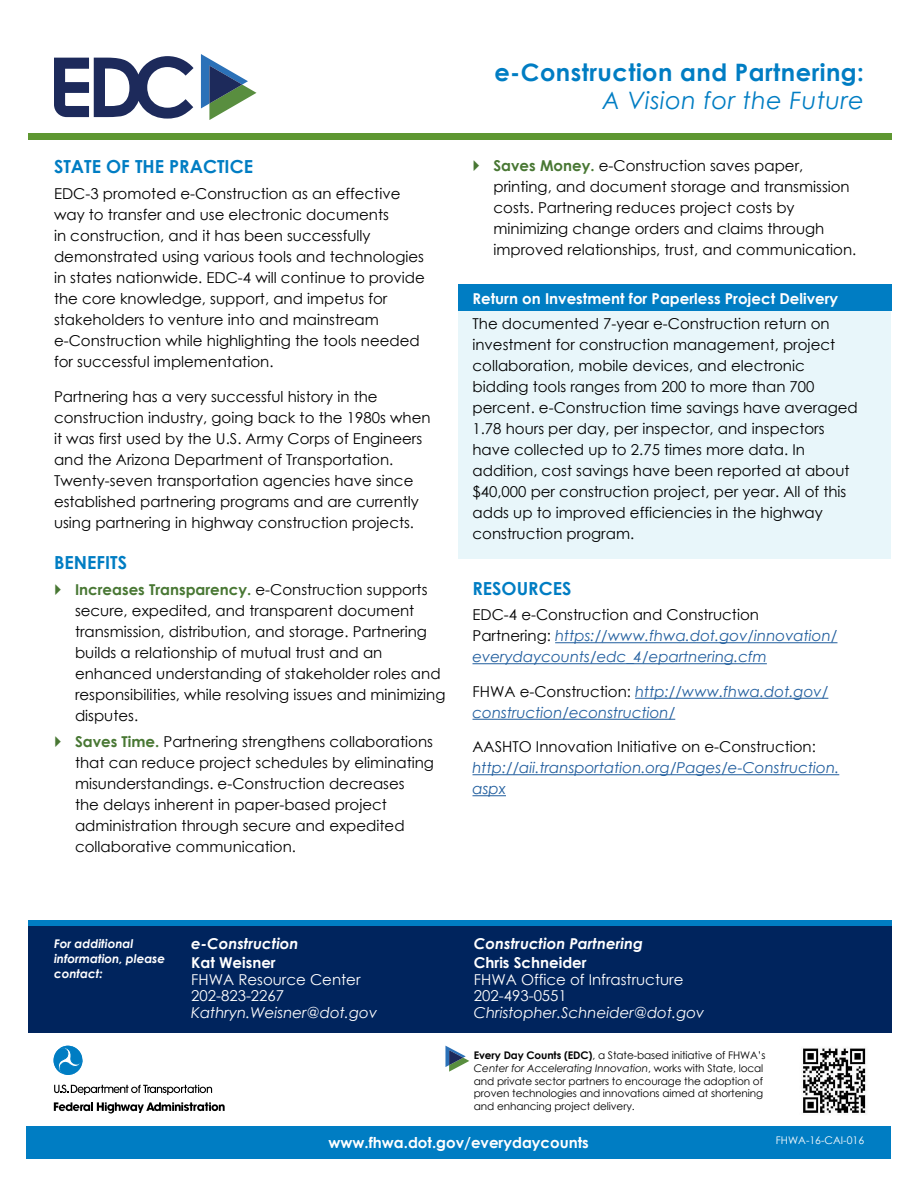
<style>
.page{position:relative;width:918px;height:1188px;background:#fff}
.page>*{position:absolute;margin:0;border:0;box-sizing:border-box;transform-origin:0 0}
.t1{font:700 24px "Century Gothic";letter-spacing:.02em;color:#007dc3}
.t2{font:italic 24px "Century Gothic";letter-spacing:.02em;color:#007dc3}
.Heading_Level_2{font:700 18px "Century Gothic";color:#007dc3}
.Benefit_Bullets{font:700 18px "Century Gothic";color:#007dc3}
.Body_Text{font:15px/21px "Century Gothic";color:#000}
.Body_Text-2{font:italic 15px/21px "Century Gothic";color:#215e9e}
.Bullet_Level_1{font:700 15px "Century Gothic";color:#fff}
.Image_Caption_1{font:15px "Century Gothic";color:#fff}
.P{font:italic 15px "Century Gothic";color:#fff}
.Image_Caption_1-2{font:italic 700 15px "Century Gothic";color:#fff}
.Image_Caption_1-3{font:700 15px "Century Gothic";color:#fff}
.t3{font:italic 700 12px/15px "Century Gothic";color:#fff}
.t4{font:10.5px/12.6px "Century Gothic";letter-spacing:-.01em;color:#000}
.t5{font:10.5px "Century Gothic";color:#fff}
.s1{font-weight:700;color:#487733}
.s2{font-style:normal;color:#000}
.s3{font-weight:700}
.s4{font-style:italic}
</style>
<div class="page">
<svg style="left:28px;top:920px;width:864px;height:7px;background:#0070b4"></svg>
<div style="left:28px;top:133px;width:864px;height:7px;background:#5e9732"></div>
<div style="left:28px;top:927px;width:864px;height:106px;background:#00245d"></div>
<div style="left:26px;top:1126px;width:865px;height:33px;background:#007dc3"></div>
<img style="left:802px;top:1048px;width:64px;height:66px">
<svg style="left:445px;top:1046px;width:24px;height:26px"></svg>
<svg style="left:201px;top:54px;width:55px;height:66px"></svg>
<svg style="left:54px;top:56px;width:140px;height:63px"></svg>
<hr style="left:555px;top:642px;width:282px;height:1px;background:#215e9e">
<hr style="left:472px;top:663px;width:295px;height:1px;background:#215e9e">
<hr style="left:635px;top:698px;width:193px;height:1px;background:#215e9e">
<hr style="left:472px;top:719px;width:203px;height:1px;background:#215e9e">
<hr style="left:472px;top:774px;width:367px;height:1px;background:#215e9e">
<hr style="left:472px;top:795px;width:34px;height:1px;background:#215e9e">
<div style="left:458px;top:293px;width:433px;height:265px;background:#e8f6fa"></div>
<div style="left:458px;top:284px;width:434px;height:26px;background:#007dc3"></div>
<svg style="left:54px;top:1085px;width:158px;height:10px"></svg>
<svg style="left:54px;top:1102px;width:171px;height:12px"></svg>
<svg style="left:53px;top:1046px;width:30px;height:29px"></svg>
<h2 class="Heading_Level_2" style="left:54px;top:153px;width:201px">STATE OF THE PRACTICE</h2>
<p class="Body_Text" style="left:54px;top:183px;width:372px">EDC-3 promoted e-Construction as an effective way to transfer and use electronic documents<br>in construction, and it has been successfully demonstrated using various tools and technologies in states nationwide. EDC-4 will continue to provide the core knowledge, support, and impetus for stakeholders to venture into and mainstream e-Construction while highlighting the tools needed for successful implementation.</p>
<p class="Body_Text" style="left:54px;top:386px;width:378px">Partnering has a very successful history in the construction industry, going back to the 1980s when it was first used by the U.S. Army Corps of Engineers and the Arizona Department of Transportation.<br>Twenty-seven transportation agencies have since established partnering programs and are currently using partnering in highway construction projects.</p>
<h2 class="Heading_Level_2" style="left:54px;top:549px;width:75px">BENEFITS</h2>
<p class="Body_Text" style="left:75px;top:579px;width:372px"><span class="s1">Increases Transparency.</span> e-Construction supports secure, expedited, and transparent document transmission, distribution, and storage. Partnering builds a relationship of mutual trust and an enhanced understanding of stakeholder roles and responsibilities, while resolving issues and minimizing disputes.</p>
<p class="Body_Text" style="left:75px;top:731px;width:361px"><span class="s1">Saves Time.</span> Partnering strengthens collaborations that can reduce project schedules by eliminating misunderstandings. e-Construction decreases<br>the delays inherent in paper-based project administration through secure and expedited collaborative communication.</p>
<h1 class="t1" style="left:494px;top:54px;width:371px">e-Construction and Partnering:</h1>
<h1 class="t2" style="left:602px;top:84px;width:263px">A Vision for the Future</h1>
<p class="Body_Text" style="left:494px;top:155px;width:364px"><span class="s1">Saves Money.</span> e-Construction saves paper, printing, and document storage and transmission costs. Partnering reduces project costs by minimizing change orders and claims through improved relationships, trust, and communication.</p>
<p class="Bullet_Level_1" style="left:472px;top:287px;width:367px">Return on Investment for Paperless Project Delivery</p>
<p class="Body_Text" style="left:472px;top:313px;width:387px">The documented 7-year e-Construction return on investment for construction management, project collaboration, mobile devices, and electronic bidding tools ranges from 200 to more than 700 percent. e-Construction time savings have averaged 1.78 hours per day, per inspector, and inspectors have collected up to 2.75 times more data. In addition, cost savings have been reported at about $40,000 per construction project, per year. All of this adds up to improved efficiencies in the highway construction program.</p>
<p class="Benefit_Bullets" style="left:472px;top:575px;width:100px">RESOURCES</p>
<p class="Body_Text-2" style="left:472px;top:604px;width:367px"><span class="s2">EDC-4 e-Construction and Construction<br>Partnering:</span> https://www.fhwa.dot.gov/innovation/ everydaycounts/edc_4/epartnering.cfm</p>
<p class="Body_Text-2" style="left:472px;top:681px;width:357px"><span class="s2">FHWA e-Construction:</span> http://www.fhwa.dot.gov/ construction/econstruction/</p>
<p class="Body_Text-2" style="left:472px;top:736px;width:368px"><span class="s2">AASHTO Innovation Initiative on e-Construction: </span>http://aii.transportation.org/Pages/e-Construction. aspx</p>
<p class="t3" style="left:54px;top:935px;width:113px">For additional information, please contact:</p>
<p class="Image_Caption_1-2" style="left:191px;top:932px;width:109px">e-Construction</p>
<p class="Image_Caption_1-2" style="left:474px;top:932px;width:171px">Construction Partnering</p>
<p class="Image_Caption_1-3" style="left:474px;top:952px;width:114px">Chris Schneider</p>
<p class="Image_Caption_1" style="left:474px;top:969px;width:211px">FHWA Office of Infrastructure</p>
<p class="Image_Caption_1" style="left:474px;top:986px;width:95px">202-493-0551</p>
<p class="P" style="left:474px;top:1002px;width:232px">Christopher.Schneider@dot.gov</p>
<p class="t4" style="left:474px;top:1049px;width:293px"><span class="s3">Every Day Counts (EDC)</span>, a State-based initiative of FHWA’s <span class="s4">Center for Accelerating Innovation</span>, works with State, local and private sector partners to encourage the adoption of proven technologies and innovations aimed at shortening and enhancing project delivery.</p>
<p class="Bullet_Level_1" style="left:329px;top:1131px;width:262px">www.fhwa.dot.gov/everydaycounts</p>
<p class="t5" style="left:776px;top:1133px;width:90px">FHWA-16-CAI-016</p>
<p class="Image_Caption_1-3" style="left:191px;top:952px;width:86px">Kat Weisner</p>
<p class="Image_Caption_1" style="left:191px;top:969px;width:171px">FHWA Resource Center</p>
<p class="Image_Caption_1" style="left:191px;top:986px;width:95px">202-823-2267</p>
<p class="P" style="left:191px;top:1002px;width:188px">Kathryn.Weisner@dot.gov</p>
</div>
